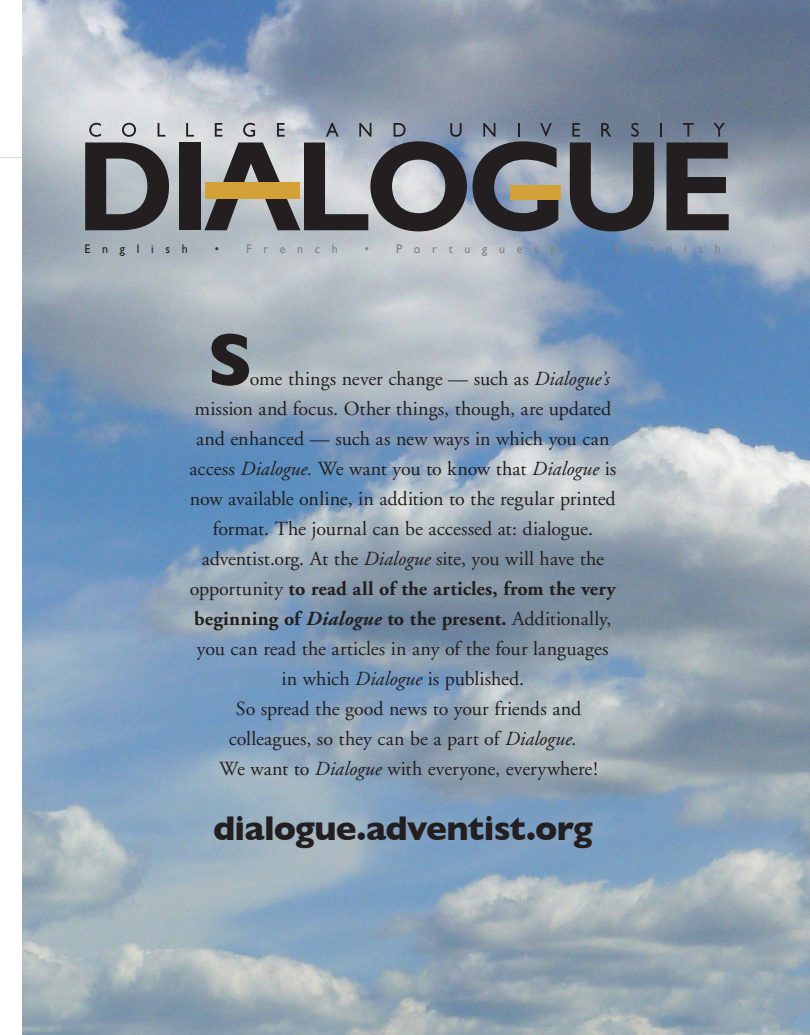
<style>
.page{position:relative;width:810px;height:1035px;background:#fff}
.page>*{position:absolute;margin:0;border:0;box-sizing:border-box;transform-origin:0 0}
.t1{font:700 75px "Gill Sans";color:#231f20}
.t2{font:700 35px "Gill Sans";letter-spacing:-.02em;color:#231f20}
.t3{font:20px "Adobe Garamond";color:#231f20}
.t4{font:700 20px "Adobe Garamond";letter-spacing:.005em;color:#231f20}
.t5{font:12.5px "Gill Sans";letter-spacing:.975em;color:#808285;scale:.96 1}
.t6{font:12.5px "Gill Sans";letter-spacing:.975em;color:#231f20;scale:.96 1}
.s1{color:#3b3532}
.s2{font-style:italic}
.s3{font-weight:400}
</style>
<div class="page">
<hr style="left:0;top:157px;width:727px;height:1px;background:#dcdddf">
<img style="left:22px;top:0;width:788px;height:1035px">
<div style="left:179px;top:142px;width:21px;height:88px;background:#231f20"></div>
<svg style="left:85px;top:123px;width:84px;height:107px;background:#6f7072"></svg>
<svg style="left:186px;top:123px;width:8px;height:14px"></svg>
<svg style="left:205px;top:123px;width:262px;height:108px;background:#83868c"></svg>
<svg style="left:473px;top:123px;width:85px;height:108px;background:#616670"></svg>
<svg style="left:570px;top:123px;width:84px;height:108px;background:#5a606a"></svg>
<svg style="left:660px;top:123px;width:69px;height:107px;background:#595c63"></svg>
<div style="left:206px;top:182px;width:94px;height:17px;background:#d2a138"></div>
<div style="left:510px;top:185px;width:51px;height:15px;background:#d2a138"></div>
<p class="t6" style="left:85px;top:241px;width:109px">English</p>
<p class="t5" style="left:215px;top:241px;width:130px"><span class="s1">•</span> French</p>
<p class="t5" style="left:365px;top:241px;width:201px">• Portuguese</p>
<p class="t5" style="left:583px;top:241px;width:145px">• Spanish</p>
<h1 class="t1" style="left:207px;top:316px;width:47px">S</h1>
<p class="t3" style="left:250px;top:368px;width:362px">ome things never change — such as <span class="s2">Dialogue’s</span></p>
<p class="t3" style="left:194px;top:398px;width:418px">mission and focus. Other things, though, are updated</p>
<p class="t3" style="left:196px;top:428px;width:415px">and enhanced — such as new ways in which you can</p>
<p class="t3" style="left:189px;top:458px;width:428px">access <span class="s2">Dialogue.</span> We want you to know that <span class="s2">Dialogue</span> is</p>
<p class="t3" style="left:190px;top:488px;width:427px">now available online, in addition to the regular printed</p>
<p class="t3" style="left:213px;top:518px;width:382px">format. The journal can be accessed at: dialogue.</p>
<p class="t3" style="left:202px;top:548px;width:404px">adventist.org. At the <span class="s2">Dialogue</span> site, you will have the</p>
<p class="t4" style="left:190px;top:578px;width:427px"><span class="s3">opportunity</span> to read all of the articles, from the very</p>
<p class="t4" style="left:194px;top:608px;width:419px">beginning of <span class="s2">Dialogue</span> to the present. <span class="s3">Additionally,</span></p>
<p class="t3" style="left:197px;top:638px;width:413px">you can read the articles in any of the four languages</p>
<p class="t3" style="left:282px;top:668px;width:244px">in which <span class="s2">Dialogue</span> is published.</p>
<p class="t3" style="left:236px;top:698px;width:347px">So spread the good news to your friends and</p>
<p class="t3" style="left:229px;top:728px;width:350px">colleagues, so they can be a part of <span class="s2">Dialogue.</span></p>
<p class="t3" style="left:219px;top:758px;width:380px">We want to <span class="s2">Dialogue</span> with everyone, everywhere!</p>
<h2 class="t2" style="left:213px;top:808px;width:381px">dialogue.adventist.org</h2>
</div>
